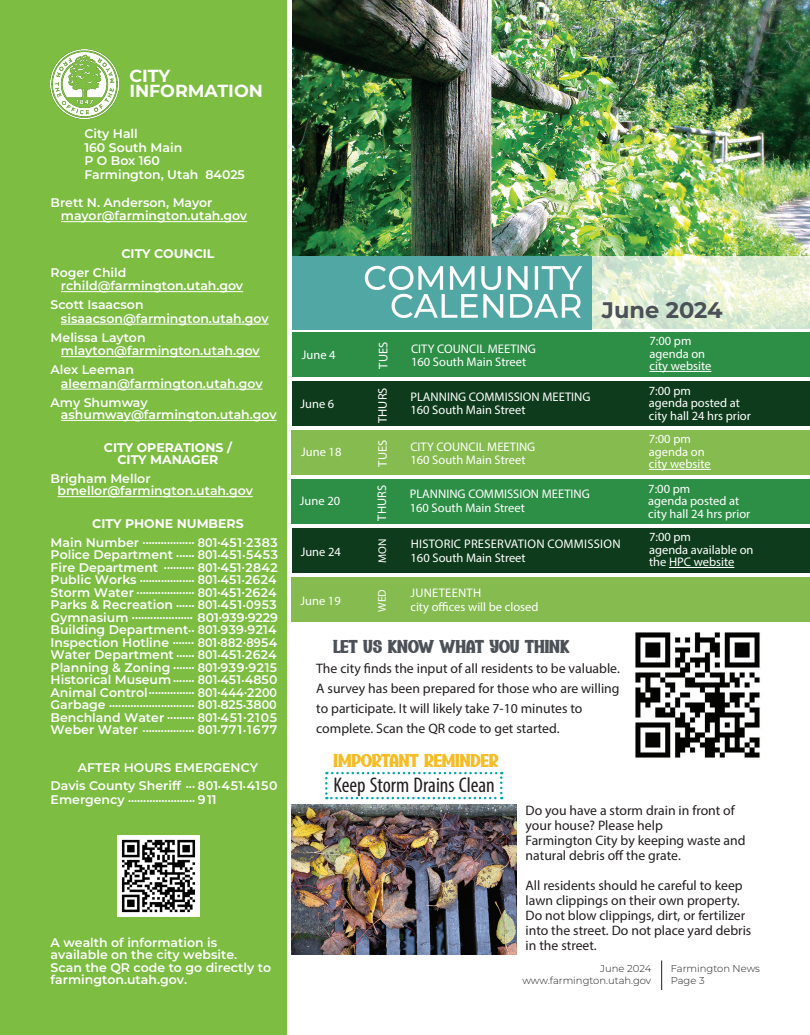
<style>
.page{position:relative;width:810px;height:1035px;background:#fff}
.page>*{position:absolute;margin:0;border:0;box-sizing:border-box;transform-origin:0 0}
.t1{font:700 22.5px "Montserrat";color:#4c5157}
.t2{font:condensed 21.25px "Myriad Pro";color:#231f20}
.t3{font:18.75px "Simple People";color:#4c5157}
.t4{font:18.75px "Simple People";color:#f6bc24}
.t5{font:700 17.5px "Montserrat";color:#fff}
.t6{font:13.75px/15px "Myriad Pro";color:#231f20}
.t7{font:600 12.5px/12.5px "Montserrat";color:#fff}
.t8{font:12.5px/12.5px "Myriad Pro";color:#fff}
.t9{font:700 12.5px "Montserrat";color:#fff}
.t10{font:12.5px "Myriad Pro";letter-spacing:.02em;color:#fff}
.t11{font:11.25px "Myriad Pro";color:#fff}
.t12{font:300 10px "Montserrat";color:#231f20}
</style>
<div class="page">
<img style="left:292px;top:0;width:518px;height:257px">
<div style="left:0;top:0;width:286px;height:1035px;background:#7cbd42"></div>
<hr style="left:61px;top:221px;width:186px;height:1px;background:#fff">
<hr style="left:61px;top:291px;width:182px;height:1px;background:#fff">
<hr style="left:61px;top:324px;width:208px;height:1px;background:#fff">
<hr style="left:61px;top:356px;width:199px;height:1px;background:#fff">
<hr style="left:61px;top:389px;width:202px;height:1px;background:#fff">
<hr style="left:61px;top:420px;width:216px;height:1px;background:#fff">
<hr style="left:58px;top:496px;width:195px;height:1px;background:#fff">
<svg style="left:661px;top:961px;width:1px;height:29px"></svg>
<img style="left:50px;top:49px;width:69px;height:69px">
<img style="left:292px;top:257px;width:300px;height:72px">
<img style="left:118px;top:836px;width:81px;height:81px">
<svg style="left:592px;top:257px;width:218px;height:72px;background:#e2eed7"></svg>
<div style="left:292px;top:479px;width:518px;height:45px;background:#2d8e46"></div>
<div style="left:292px;top:528px;width:518px;height:45px;background:#0d3b1b"></div>
<hr style="left:669px;top:567px;width:65px;height:1px;background:#fff">
<div style="left:292px;top:332px;width:518px;height:45px;background:#2d8e46"></div>
<hr style="left:650px;top:371px;width:61px;height:1px;background:#fff">
<div style="left:292px;top:430px;width:518px;height:45px;background:#85bb4f"></div>
<hr style="left:649px;top:469px;width:62px;height:1px;background:#fff">
<div style="left:292px;top:381px;width:518px;height:45px;background:#0d3b1b"></div>
<div style="left:292px;top:577px;width:518px;height:45px;background:#85bb4f"></div>
<img style="left:292px;top:805px;width:225px;height:150px">
<svg style="left:325px;top:772px;width:177px;height:27px"></svg>
<img style="left:635px;top:632px;width:125px;height:126px">
<p class="t5" style="left:129px;top:64px;width:42px">CITY</p>
<p class="t5" style="left:129px;top:79px;width:135px">INFORMATION</p>
<p class="t7" style="left:84px;top:127px;width:55px">City Hall</p>
<p class="t7" style="left:84px;top:140px;width:99px">160 South Main</p>
<p class="t7" style="left:84px;top:154px;width:77px">P O Box 160</p>
<p class="t7" style="left:84px;top:168px;width:162px">Farmington, Utah 84025</p>
<p class="t7" style="left:51px;top:195px;width:163px">Brett N. Anderson, Mayor</p>
<p class="t7" style="left:61px;top:209px;width:188px">mayor@farmington.utah.gov</p>
<p class="t9" style="left:121px;top:245px;width:95px">CITY COUNCIL</p>
<p class="t7" style="left:51px;top:265px;width:77px">Roger Child</p>
<p class="t7" style="left:61px;top:279px;width:184px">rchild@farmington.utah.gov</p>
<p class="t7" style="left:51px;top:298px;width:94px">Scott Isaacson</p>
<p class="t7" style="left:61px;top:312px;width:209px">sisaacson@farmington.utah.gov</p>
<p class="t7" style="left:51px;top:330px;width:96px">Melissa Layton</p>
<p class="t7" style="left:61px;top:344px;width:200px">mlayton@farmington.utah.gov</p>
<p class="t7" style="left:51px;top:363px;width:85px">Alex Leeman</p>
<p class="t7" style="left:61px;top:377px;width:203px">aleeman@farmington.utah.gov</p>
<p class="t7" style="left:51px;top:395px;width:99px">Amy Shumway</p>
<p class="t7" style="left:61px;top:408px;width:217px">ashumway@farmington.utah.gov</p>
<p class="t9" style="left:104px;top:439px;width:129px">CITY OPERATIONS /</p>
<p class="t9" style="left:117px;top:451px;width:103px">CITY MANAGER</p>
<p class="t7" style="left:51px;top:472px;width:101px">Brigham Mellor</p>
<p class="t7" style="left:58px;top:484px;width:197px">bmellor@farmington.utah.gov</p>
<p class="t9" style="left:92px;top:515px;width:153px">CITY PHONE NUMBERS</p>
<p class="t7" style="left:51px;top:535px;width:229px">Main Number ................. 801.451.2383</p>
<p class="t7" style="left:51px;top:548px;width:229px">Police Department ...... 801.451.5453</p>
<p class="t7" style="left:51px;top:560px;width:229px">Fire Department .......... 801.451.2842</p>
<p class="t7" style="left:51px;top:573px;width:228px">Public Works .................. 801.451.2624</p>
<p class="t7" style="left:51px;top:583px;width:228px">Storm Water ................... 801.451.2624</p>
<p class="t7" style="left:51px;top:598px;width:228px">Parks &amp; Recreation ...... 801.451.0953</p>
<p class="t7" style="left:51px;top:608px;width:229px">Gymnasium .................... 801.939.9229</p>
<p class="t7" style="left:51px;top:623px;width:228px">Building Department .. 801.939.9214</p>
<p class="t7" style="left:51px;top:635px;width:228px">Inspection Hotline ....... 801.882.8954</p>
<p class="t7" style="left:51px;top:648px;width:228px">Water Department ...... 801.451.2624</p>
<p class="t7" style="left:51px;top:660px;width:228px">Planning &amp; Zoning ....... 801.939.9215</p>
<p class="t7" style="left:51px;top:673px;width:228px">Historical Museum ....... 801.451.4850</p>
<p class="t7" style="left:51px;top:685px;width:228px">Animal Control............... 801.444.2200</p>
<p class="t7" style="left:51px;top:695px;width:228px">Garbage ............................ 801.825.3800</p>
<p class="t7" style="left:51px;top:710px;width:228px">Benchland Water ......... 801.451.2105</p>
<p class="t7" style="left:51px;top:723px;width:228px">Weber Water ................. 801.771.1677</p>
<p class="t7" style="left:78px;top:760px;width:182px">AFTER HOURS EMERGENCY</p>
<p class="t7" style="left:51px;top:779px;width:229px">Davis County Sheriff ... 801.451.4150</p>
<p class="t7" style="left:51px;top:790px;width:168px">Emergency ...................... 911</p>
<p class="t7" style="left:51px;top:936px;width:168px">A wealth of information is</p>
<p class="t7" style="left:51px;top:948px;width:188px">available on the city website.</p>
<p class="t7" style="left:51px;top:961px;width:222px">Scan the QR code to go directly to farmington.utah.gov.</p>
<p class="t1" style="left:602px;top:295px;width:122px">June 2024</p>
<p class="t8" style="left:302px;top:348px;width:35px">June 4</p>
<p class="t8" style="left:377px;top:369px;width:28px;rotate:-90deg">TUES</p>
<p class="t8" style="left:411px;top:342px;width:126px">CITY COUNCIL MEETING</p>
<p class="t8" style="left:411px;top:356px;width:117px">160 South Main Street</p>
<p class="t8" style="left:650px;top:335px;width:44px">7:00 pm</p>
<p class="t8" style="left:650px;top:347px;width:57px">agenda on</p>
<p class="t8" style="left:650px;top:360px;width:63px">city website</p>
<p class="t8" style="left:301px;top:397px;width:35px">June 6</p>
<p class="t8" style="left:376px;top:423px;width:37px;rotate:-90deg">THURS</p>
<p class="t8" style="left:410px;top:390px;width:182px">PLANNING COMMISSION MEETING</p>
<p class="t8" style="left:410px;top:404px;width:117px">160 South Main Street</p>
<p class="t8" style="left:649px;top:384px;width:44px">7:00 pm</p>
<p class="t8" style="left:649px;top:397px;width:92px">agenda posted at</p>
<p class="t8" style="left:649px;top:409px;width:104px">city hall 24 hrs prior</p>
<p class="t8" style="left:301px;top:445px;width:42px">June 18</p>
<p class="t8" style="left:376px;top:467px;width:28px;rotate:-90deg">TUES</p>
<p class="t8" style="left:410px;top:440px;width:126px">CITY COUNCIL MEETING</p>
<p class="t8" style="left:410px;top:454px;width:117px">160 South Main Street</p>
<p class="t8" style="left:649px;top:432px;width:44px">7:00 pm</p>
<p class="t8" style="left:649px;top:445px;width:57px">agenda on</p>
<p class="t8" style="left:649px;top:457px;width:63px">city website</p>
<p class="t8" style="left:300px;top:495px;width:42px">June 20</p>
<p class="t8" style="left:376px;top:521px;width:37px;rotate:-90deg">THURS</p>
<p class="t8" style="left:410px;top:488px;width:182px">PLANNING COMMISSION MEETING</p>
<p class="t8" style="left:410px;top:501px;width:117px">160 South Main Street</p>
<p class="t8" style="left:648px;top:482px;width:44px">7:00 pm</p>
<p class="t8" style="left:648px;top:494px;width:92px">agenda posted at</p>
<p class="t8" style="left:648px;top:507px;width:104px">city hall 24 hrs prior</p>
<p class="t8" style="left:301px;top:545px;width:42px">June 24</p>
<p class="t11" style="left:375px;top:563px;width:26px;rotate:-90deg">MON</p>
<p class="t10" style="left:411px;top:536px;width:211px">HISTORIC PRESERVATION COMMISSION</p>
<p class="t8" style="left:411px;top:551px;width:117px">160 South Main Street</p>
<p class="t8" style="left:649px;top:531px;width:44px">7:00 pm</p>
<p class="t8" style="left:649px;top:543px;width:106px">agenda available on the HPC website</p>
<p class="t8" style="left:301px;top:594px;width:42px">June 19</p>
<p class="t11" style="left:375px;top:612px;width:24px;rotate:-90deg">WED</p>
<p class="t10" style="left:411px;top:585px;width:72px">JUNETEENTH</p>
<p class="t8" style="left:410px;top:600px;width:130px">city offices will be closed</p>
<p class="t3" style="left:333px;top:639px;width:238px">LET US KNOW WHAT YOU THINK</p>
<p class="t6" style="left:316px;top:660px;width:305px">The city finds the input of all residents to be valuable.</p>
<p class="t6" style="left:316px;top:680px;width:305px">A survey has been prepared for those who are willing</p>
<p class="t6" style="left:316px;top:700px;width:268px">to participate. It will likely take 7-10 minutes to</p>
<p class="t6" style="left:316px;top:720px;width:245px">complete. Scan the QR code to get started.</p>
<p class="t4" style="left:334px;top:753px;width:166px">IMPORTANT REMINDER</p>
<p class="t2" style="left:334px;top:772px;width:163px">Keep Storm Drains Clean</p>
<p class="t6" style="left:526px;top:803px;width:211px">Do you have a storm drain in front of your house? Please help</p>
<p class="t6" style="left:526px;top:833px;width:222px">Farmington City by keeping waste and natural debris off the grate.</p>
<p class="t6" style="left:526px;top:878px;width:219px">All residents should he careful to keep lawn clippings on their own property.</p>
<p class="t6" style="left:526px;top:908px;width:227px">Do not blow clippings, dirt, or fertilizer into the street. Do not place yard debris in the street.</p>
<p class="t12" style="left:600px;top:962px;width:52px">June 2024</p>
<p class="t12" style="left:522px;top:974px;width:130px">www.farmington.utah.gov</p>
<p class="t12" style="left:671px;top:962px;width:91px">Farmington News</p>
<p class="t12" style="left:671px;top:974px;width:35px">Page 3</p>
</div>
